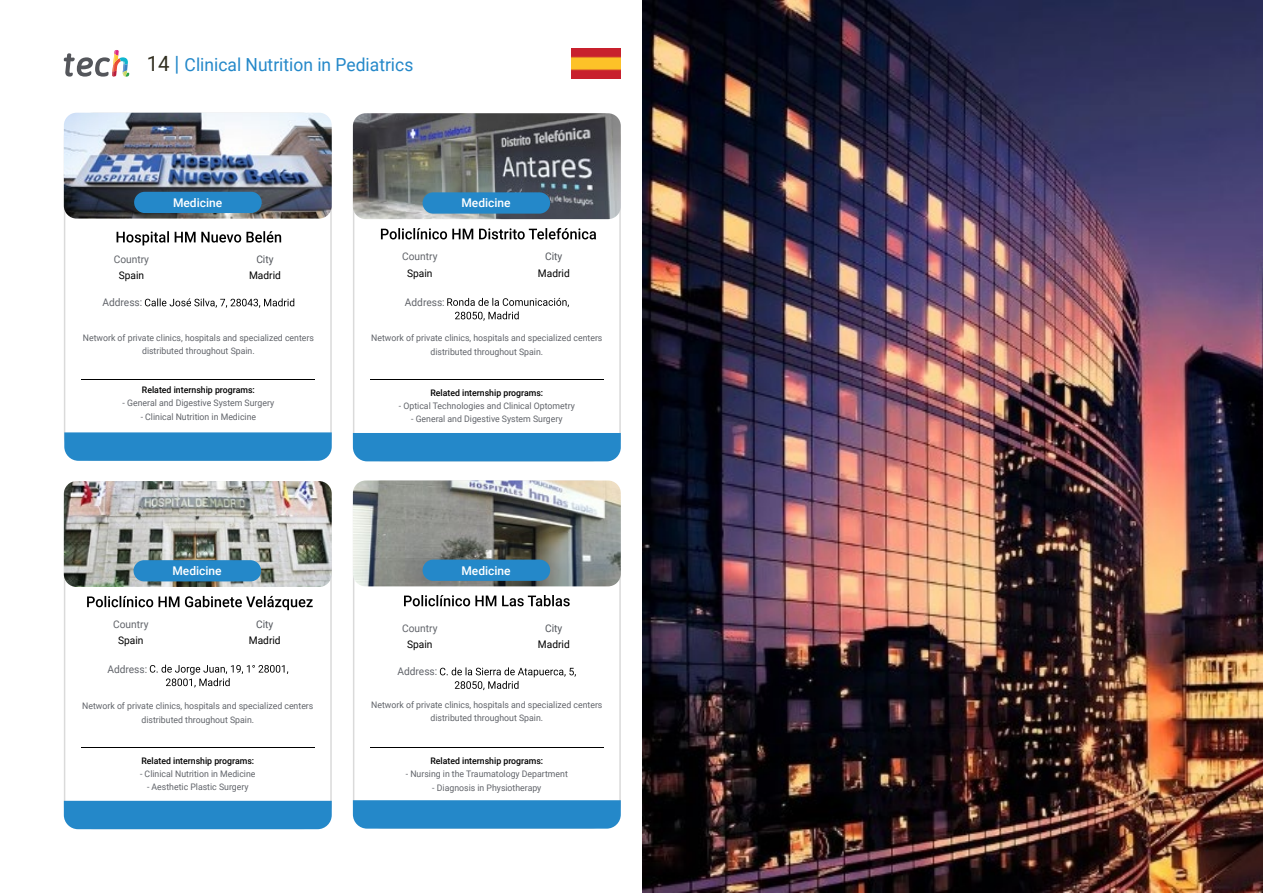
<style>
.page{position:relative;width:1263px;height:893px;background:#fff}
.page>*{position:absolute;margin:0;border:0;box-sizing:border-box;transform-origin:0 0}
.t1{font:18px "Roboto";color:#2488c9}
.t2{font:500 12px "Roboto";color:#fff}
.t3{font:10.5px "Roboto";color:#61646a}
.t4{font:10.5px "Roboto";color:#000}
.t5{font:10.5px "Roboto";color:#52555b}
.t6{font:9px/13.5px "Roboto";color:#61646a;text-align:center}
.t7{font:500 9px "Roboto";color:#000}
.s1{font-size:21px;color:#312e20}
.s2{font-size:21px}
</style>
<div class="page">
<img style="left:642px;top:0;width:621px;height:893px">
<img style="left:571px;top:49px;width:50px;height:30px">
<svg style="left:64px;top:50px;width:65px;height:27px"></svg>
<svg style="left:63px;top:112px;width:269px;height:320px"></svg>
<img style="left:64px;top:113px;width:268px;height:106px">
<div style="left:134px;top:192px;width:128px;height:21px;background:#2488c9;border-radius:11px"></div>
<svg style="left:64px;top:432px;width:268px;height:29px;background:#2b8bca"></svg>
<hr style="left:82px;top:379px;width:233px;height:1px;background:#000">
<svg style="left:117px;top:231px;width:164px;height:14px"></svg>
<svg style="left:145px;top:298px;width:149px;height:10px"></svg>
<svg style="left:352px;top:125px;width:269px;height:337px"></svg>
<img style="left:353px;top:113px;width:268px;height:106px">
<div style="left:423px;top:192px;width:127px;height:22px;background:#2488c9;border-radius:11px"></div>
<div style="left:353px;top:433px;width:268px;height:28px;background:#2488c9"></div>
<hr style="left:370px;top:380px;width:234px;height:1px;background:#000">
<svg style="left:381px;top:228px;width:215px;height:11px"></svg>
<svg style="left:447px;top:298px;width:122px;height:23px"></svg>
<svg style="left:63px;top:492px;width:269px;height:338px"></svg>
<img style="left:64px;top:481px;width:268px;height:106px">
<div style="left:134px;top:560px;width:127px;height:21px;background:#2488c9;border-radius:11px"></div>
<div style="left:64px;top:801px;width:268px;height:28px;background:#2488c9"></div>
<hr style="left:81px;top:747px;width:234px;height:1px;background:#000">
<svg style="left:87px;top:596px;width:226px;height:14px"></svg>
<svg style="left:150px;top:665px;width:138px;height:22px"></svg>
<svg style="left:352px;top:492px;width:269px;height:324px"></svg>
<img style="left:353px;top:480px;width:268px;height:106px">
<div style="left:423px;top:560px;width:127px;height:21px;background:#2488c9;border-radius:11px"></div>
<svg style="left:353px;top:800px;width:268px;height:29px;background:#2a8bca"></svg>
<hr style="left:370px;top:747px;width:234px;height:1px;background:#000">
<svg style="left:404px;top:595px;width:166px;height:11px"></svg>
<svg style="left:440px;top:667px;width:136px;height:23px"></svg>
<h1 class="t1" style="left:147px;top:52px;width:268px"><span class="s1">14</span> <span class="s2">|</span> Clinical Nutrition in Pediatrics</h1>
<p class="t3" style="left:114px;top:252px;width:37px">Country</p>
<p class="t4" style="left:119px;top:268px;width:27px">Spain</p>
<h2 class="t2" style="left:173px;top:194px;width:51px">Medicine</h2>
<p class="t5" style="left:256px;top:252px;width:19px">City</p>
<p class="t4" style="left:249px;top:268px;width:33px">Madrid</p>
<p class="t3" style="left:402px;top:249px;width:37px">Country</p>
<p class="t4" style="left:407px;top:266px;width:27px">Spain</p>
<h2 class="t2" style="left:461px;top:195px;width:51px">Medicine</h2>
<p class="t5" style="left:545px;top:249px;width:19px">City</p>
<p class="t4" style="left:538px;top:266px;width:33px">Madrid</p>
<p class="t3" style="left:102px;top:295px;width:41px">Address:</p>
<p class="t6" style="left:83px;top:330px;width:233px">Network of private clinics, hospitals and specialized centers distributed throughout Spain.</p>
<p class="t7" style="left:142px;top:384px;width:114px">Related internship programs:</p>
<p class="t6" style="left:123px;top:396px;width:153px">- General and Digestive System Surgery</p>
<p class="t6" style="left:141px;top:409px;width:117px">- Clinical Nutrition in Medicine</p>
<p class="t3" style="left:405px;top:295px;width:41px">Address:</p>
<p class="t6" style="left:371px;top:331px;width:233px">Network of private clinics, hospitals and specialized centers distributed throughout Spain.</p>
<p class="t7" style="left:430px;top:386px;width:114px">Related internship programs:</p>
<p class="t6" style="left:399px;top:399px;width:177px">- Optical Technologies and Clinical Optometry</p>
<p class="t6" style="left:411px;top:412px;width:153px">- General and Digestive System Surgery</p>
<h2 class="t2" style="left:172px;top:563px;width:51px">Medicine</h2>
<h2 class="t2" style="left:461px;top:562px;width:51px">Medicine</h2>
<p class="t3" style="left:113px;top:617px;width:37px">Country</p>
<p class="t4" style="left:118px;top:633px;width:27px">Spain</p>
<p class="t5" style="left:256px;top:617px;width:19px">City</p>
<p class="t4" style="left:249px;top:633px;width:33px">Madrid</p>
<p class="t3" style="left:402px;top:621px;width:37px">Country</p>
<p class="t4" style="left:407px;top:637px;width:27px">Spain</p>
<p class="t5" style="left:545px;top:621px;width:19px">City</p>
<p class="t4" style="left:538px;top:637px;width:33px">Madrid</p>
<p class="t3" style="left:107px;top:661px;width:41px">Address:</p>
<p class="t6" style="left:82px;top:699px;width:233px">Network of private clinics, hospitals and specialized centers distributed throughout Spain.</p>
<p class="t7" style="left:141px;top:754px;width:114px">Related internship programs:</p>
<p class="t6" style="left:140px;top:766px;width:117px">- Clinical Nutrition in Medicine</p>
<p class="t6" style="left:147px;top:780px;width:103px">- Aesthetic Plastic Surgery</p>
<p class="t3" style="left:397px;top:664px;width:41px">Address:</p>
<p class="t6" style="left:371px;top:697px;width:233px">Network of private clinics, hospitals and specialized centers distributed throughout Spain.</p>
<p class="t7" style="left:430px;top:754px;width:114px">Related internship programs:</p>
<p class="t6" style="left:406px;top:767px;width:164px">- Nursing in the Traumatology Department</p>
<p class="t6" style="left:432px;top:780px;width:111px">- Diagnosis in Physiotherapy</p>
</div>
